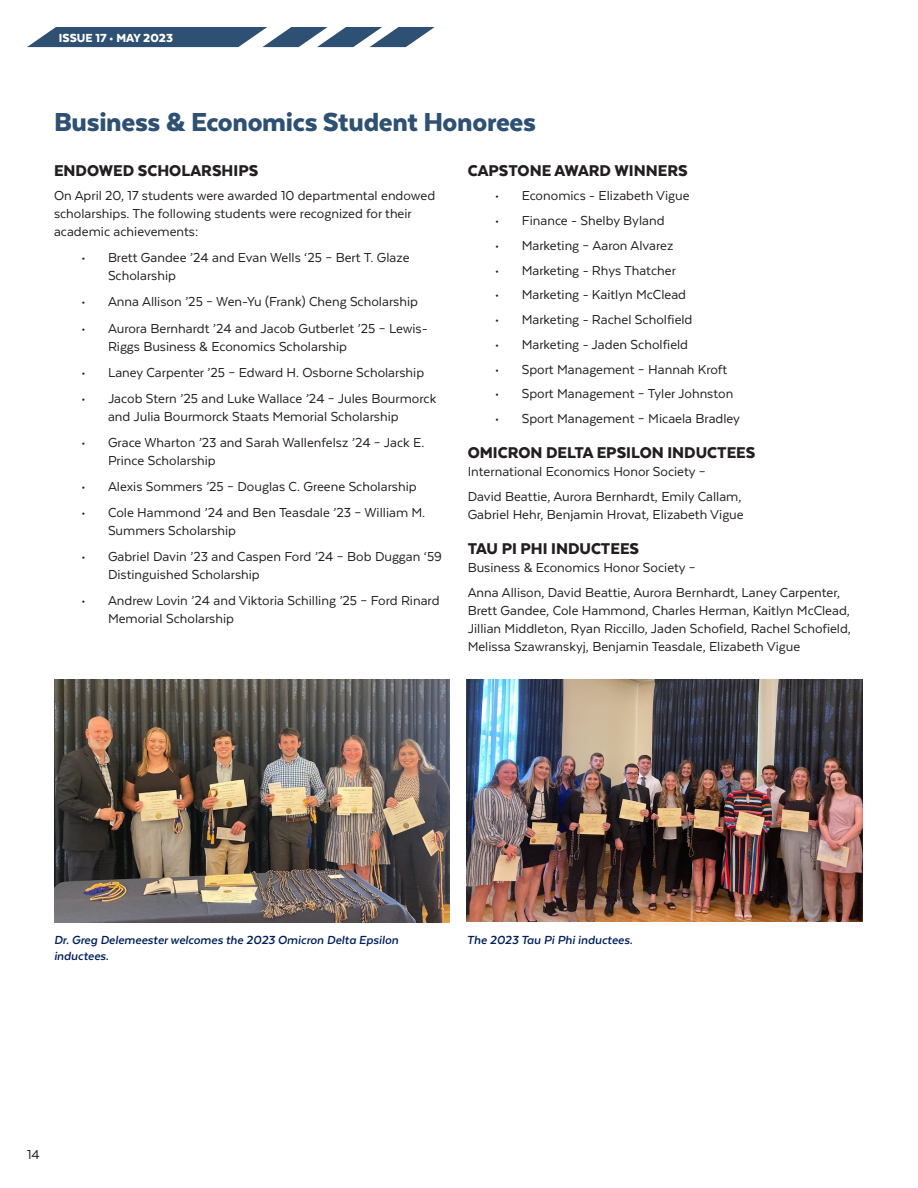
<style>
.page{position:relative;width:918px;height:1188px;background:#fff}
.page>*{position:absolute;margin:0;border:0;box-sizing:border-box;transform-origin:0 0}
.t1{font:900 30px "Texta";letter-spacing:-.01em;color:#2e5072}
.t2{font:900 18px "Texta";color:#231f20}
.t3{font:15px/18px "Texta";color:#231f20}
.Body_Copy{font:italic 700 13.5px/16.2px "Texta";color:#00205b}
.t4{font:900 13.5px "Texta";color:#fff}
</style>
<div class="page">
<svg style="left:27px;top:27px;width:408px;height:20px"></svg>
<img style="left:54px;top:680px;width:396px;height:243px">
<img style="left:467px;top:680px;width:396px;height:242px">
<p class="t4" style="left:59px;top:31px;width:116px">ISSUE 17 • MAY 2023</p>
<p class="t1" style="left:54px;top:106px;width:484px">Business &amp; Economics Student Honorees</p>
<p class="t2" style="left:54px;top:161px;width:206px">ENDOWED SCHOLARSHIPS</p>
<p class="t3" style="left:54px;top:187px;width:383px">On April 20, 17 students were awarded 10 departmental endowed scholarships. The following students were recognized for their academic achievements:</p>
<p class="t3" style="left:108px;top:249px;width:303px;text-indent:-27px">• Brett Gandee ’24 and Evan Wells ‘25 – Bert T. Glaze<br>Scholarship</p>
<p class="t3" style="left:81px;top:293px;width:338px">• Anna Allison ’25 – Wen-Yu (Frank) Cheng Scholarship</p>
<p class="t3" style="left:108px;top:319px;width:321px;text-indent:-27px">• Aurora Bernhardt ’24 and Jacob Gutberlet ’25 – Lewis-<br>Riggs Business &amp; Economics Scholarship</p>
<p class="t3" style="left:81px;top:363px;width:345px">• Laney Carpenter ’25 – Edward H. Osborne Scholarship</p>
<p class="t3" style="left:108px;top:389px;width:330px;text-indent:-27px">• Jacob Stern ’25 and Luke Wallace ’24 – Jules Bourmorck and Julia Bourmorck Staats Memorial Scholarship</p>
<p class="t3" style="left:108px;top:433px;width:318px;text-indent:-27px">• Grace Wharton ’23 and Sarah Wallenfelsz ’24 – Jack E.<br>Prince Scholarship</p>
<p class="t3" style="left:81px;top:477px;width:337px">• Alexis Sommers ’25 – Douglas C. Greene Scholarship</p>
<p class="t3" style="left:108px;top:503px;width:319px;text-indent:-27px">• Cole Hammond ’24 and Ben Teasdale ’23 – William M.<br>Summers Scholarship</p>
<p class="t3" style="left:108px;top:547px;width:336px;text-indent:-27px">• Gabriel Davin ’23 and Caspen Ford ’24 – Bob Duggan ‘59<br>Distinguished Scholarship</p>
<p class="t3" style="left:108px;top:592px;width:333px;text-indent:-27px">• Andrew Lovin ’24 and Viktoria Schilling ’25 – Ford Rinard<br>Memorial Scholarship</p>
<p class="t2" style="left:468px;top:161px;width:222px">CAPSTONE AWARD WINNERS</p>
<p class="t3" style="left:495px;top:187px;width:197px">• Economics - Elizabeth Vigue</p>
<p class="t3" style="left:495px;top:211px;width:171px">• Finance - Shelby Byland</p>
<p class="t3" style="left:495px;top:236px;width:180px">• Marketing – Aaron Alvarez</p>
<p class="t3" style="left:495px;top:261px;width:183px">• Marketing - Rhys Thatcher</p>
<p class="t3" style="left:495px;top:286px;width:193px">• Marketing - Kaitlyn McClead</p>
<p class="t3" style="left:495px;top:310px;width:199px">• Marketing - Rachel Scholfield</p>
<p class="t3" style="left:495px;top:335px;width:195px">• Marketing - Jaden Scholfield</p>
<p class="t3" style="left:495px;top:360px;width:234px">• Sport Management – Hannah Kroft</p>
<p class="t3" style="left:495px;top:385px;width:240px">• Sport Management – Tyler Johnston</p>
<p class="t3" style="left:495px;top:409px;width:247px">• Sport Management – Micaela Bradley</p>
<p class="t2" style="left:468px;top:443px;width:289px">OMICRON DELTA EPSILON INDUCTEES</p>
<p class="t3" style="left:468px;top:462px;width:240px">International Economics Honor Society –</p>
<p class="t3" style="left:468px;top:487px;width:275px">David Beattie, Aurora Bernhardt, Emily Callam,</p>
<p class="t3" style="left:468px;top:505px;width:278px">Gabriel Hehr, Benjamin Hrovat, Elizabeth Vigue</p>
<p class="t2" style="left:468px;top:539px;width:173px">TAU PI PHI INDUCTEES</p>
<p class="t3" style="left:468px;top:558px;width:230px">Business &amp; Economics Honor Society –</p>
<p class="t3" style="left:468px;top:583px;width:385px">Anna Allison, David Beattie, Aurora Bernhardt, Laney Carpenter, Brett Gandee, Cole Hammond, Charles Herman, Kaitlyn McClead, Jillian Middleton, Ryan Riccillo, Jaden Schofield, Rachel Schofield, Melissa Szawranskyj, Benjamin Teasdale, Elizabeth Vigue</p>
<p class="Body_Copy" style="left:54px;top:932px;width:346px">Dr. Greg Delemeester welcomes the 2023 Omicron Delta Epsilon inductees.</p>
<p class="Body_Copy" style="left:467px;top:932px;width:167px">The 2023 Tau Pi Phi inductees.</p>
<p class="t3" style="left:27px;top:1145px;width:14px">14</p>
</div>
